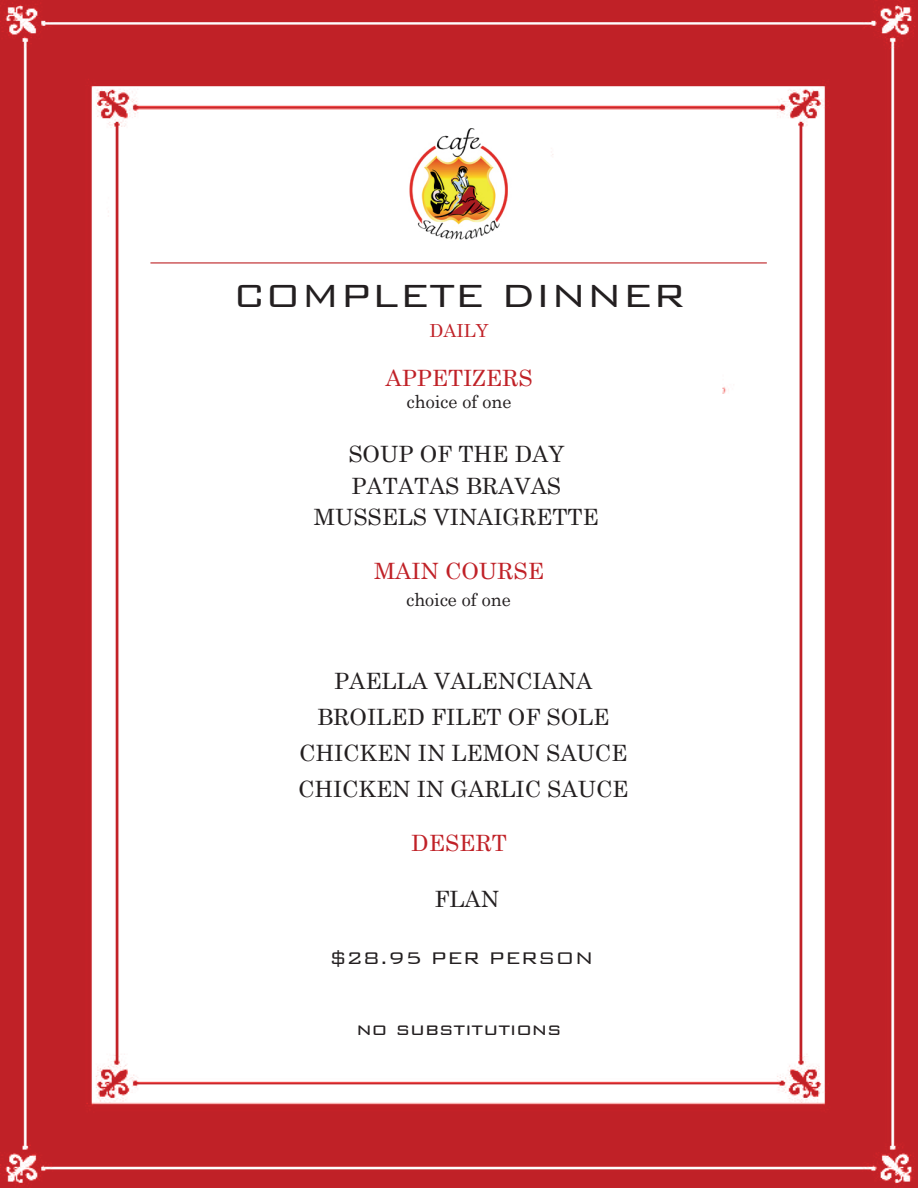
<style>
.page{position:relative;width:918px;height:1188px;background:#fff}
.page>*{position:absolute;margin:0;border:0;box-sizing:border-box;transform-origin:0 0}
.t1{font:300 42.9px "Bank Gothic BT";color:#231f20}
.t2{font:22.5px/36px "Century";color:#231f20;text-align:center}
.t3{font:300 22.5px "Bank Gothic BT";color:#231f20}
.t4{font:22.5px "Century";color:#c02127}
.t5{font:18px "Century";color:#231f20}
.t6{font:18px "Century";color:#c02127}
</style>
<div class="page">
<img style="left:0;top:0;width:918px;height:1188px">
<img style="left:404px;top:129px;width:110px;height:121px">
<hr style="left:150px;top:262px;width:617px;height:1px;background:#be2327">
<h1 class="t1" style="left:233px;top:272px;width:454px">COMPLETE DINNER</h1>
<p class="t6" style="left:430px;top:316px;width:61px">DAILY</p>
<p class="t4" style="left:386px;top:359px;width:149px">APPETIZERS</p>
<p class="t5" style="left:407px;top:387px;width:106px">choice of one</p>
<p class="t2" style="left:314px;top:437px;width:287px;line-height:31.5px">SOUP OF THE DAY<br>PATATAS BRAVAS<br>MUSSELS VINAIGRETTE</p>
<p class="t4" style="left:374px;top:552px;width:171px">MAIN COURSE</p>
<p class="t5" style="left:406px;top:585px;width:106px">choice of one</p>
<p class="t2" style="left:298px;top:661px;width:332px">PAELLA VALENCIANA<br>BROILED FILET OF SOLE<br>CHICKEN IN LEMON SAUCE<br>CHICKEN IN GARLIC SAUCE</p>
<p class="t4" style="left:411px;top:824px;width:97px">DESERT</p>
<p class="t2" style="left:435px;top:879px;width:66px">FLAN</p>
<p class="t3" style="left:329px;top:946px;width:266px">$28.95 PER PERSON</p>
<p class="t3" style="left:356px;top:1017px;width:207px">no substitutions</p>
</div>
